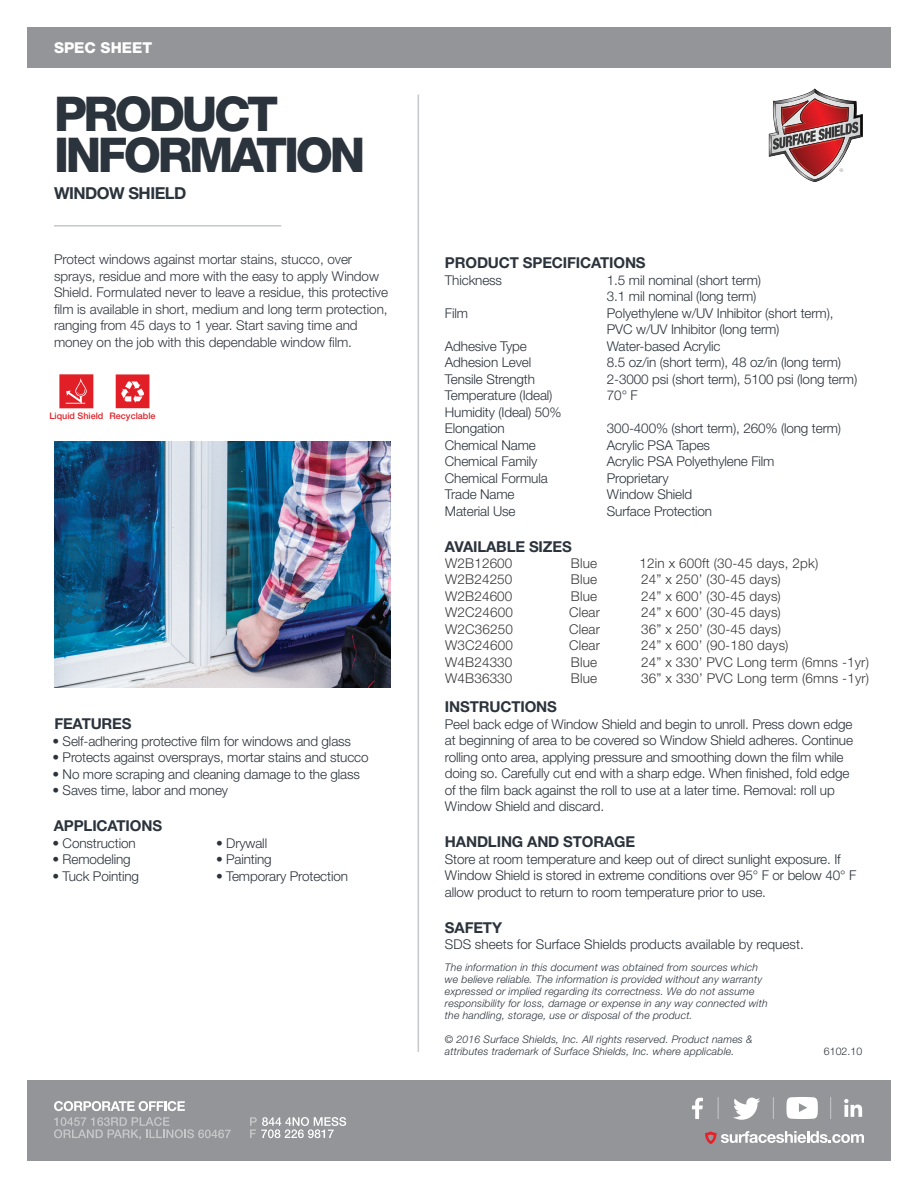
<style>
.page{position:relative;width:918px;height:1188px;background:#fff}
.page>*{position:absolute;margin:0;border:0;box-sizing:border-box;transform-origin:0 0}
.t1{font:800 48px/40.5px "Helvetica Neue";letter-spacing:-.07em;color:#2b333c}
.t2{font:700 16.5px "Helvetica Neue";letter-spacing:-.03em;color:#2b333c}
.t3{font:700 15px "Helvetica Neue";letter-spacing:-.01em;color:#2b333c}
.t4{font:800 15px "Helvetica Neue";color:#fff}
.t5{font:300 13.5px/16.5px "Helvetica Neue";letter-spacing:-.01em;color:#2b333c}
.t6{font:300 13.5px/16.5px "Helvetica Neue";letter-spacing:-.005em;color:#31363f}
.t7{font:300 13.5px/16.5px "Helvetica Neue";letter-spacing:.01em;color:#383839}
.t8{font:italic 300 10.5px/12px "Helvetica Neue";letter-spacing:.015em;color:#2b333c}
.t9{font:300 10.5px "Helvetica Neue";letter-spacing:.01em;color:#2b333c}
.t10{font:500 9px "Helvetica Neue";color:#e21f26}
</style>
<div class="page">
<div style="left:27px;top:27px;width:864px;height:41px;background:#939598"></div>
<div style="left:27px;top:1080px;width:864px;height:81px;background:#939598"></div>
<hr style="left:54px;top:225px;width:227px;height:1px;background:#c7c8ca">
<svg style="left:769px;top:88px;width:94px;height:94px"></svg>
<svg style="left:705px;top:1131px;width:159px;height:13px"></svg>
<svg style="left:692px;top:1098px;width:11px;height:21px"></svg>
<svg style="left:844px;top:1099px;width:18px;height:18px"></svg>
<svg style="left:786px;top:1097px;width:32px;height:22px"></svg>
<svg style="left:733px;top:1098px;width:27px;height:22px"></svg>
<svg style="left:718px;top:1097px;width:1px;height:22px"></svg>
<svg style="left:773px;top:1097px;width:1px;height:22px"></svg>
<svg style="left:830px;top:1097px;width:1px;height:22px"></svg>
<svg style="left:54px;top:1101px;width:131px;height:10px"></svg>
<svg style="left:54px;top:1117px;width:177px;height:23px"></svg>
<svg style="left:250px;top:1117px;width:96px;height:21px"></svg>
<hr style="left:418px;top:94px;width:1px;height:958px;background:#c7c8ca">
<svg style="left:116px;top:374px;width:33px;height:34px"></svg>
<svg style="left:59px;top:374px;width:34px;height:34px"></svg>
<img style="left:54px;top:442px;width:337px;height:246px">
<p class="t4" style="left:54px;top:39px;width:100px">SPEC SHEET</p>
<h1 class="t1" style="left:54px;top:94px;width:313px">PRODUCT<br>INFORMATION</h1>
<p class="t2" style="left:54px;top:183px;width:134px">WINDOW SHIELD</p>
<p class="t6" style="left:54px;top:251px;width:336px">Protect windows against mortar stains, stucco, over sprays, residue and more with the easy to apply Window Shield. Formulated never to leave a residue, this protective film is available in short, medium and long term protection, ranging from 45 days to 1 year. Start saving time and money on the job with this dependable window film.</p>
<p class="t3" style="left:445px;top:254px;width:202px">PRODUCT SPECIFICATIONS</p>
<p class="t5" style="left:445px;top:271px;width:59px">Thickness</p>
<p class="t5" style="left:607px;top:271px;width:156px">1.5 mil nominal (short term)<br>3.1 mil nominal (long term)</p>
<p class="t5" style="left:445px;top:304px;width:25px">Film</p>
<p class="t5" style="left:607px;top:304px;width:228px">Polyethylene w/UV Inhibitor (short term),<br>PVC w/UV Inhibitor (long term)</p>
<p class="t5" style="left:445px;top:337px;width:83px">Adhesive Type</p>
<p class="t5" style="left:607px;top:337px;width:115px">Water-based Acrylic</p>
<p class="t5" style="left:445px;top:354px;width:88px">Adhesion Level</p>
<p class="t5" style="left:607px;top:354px;width:236px">8.5 oz/in (short term), 48 oz/in (long term)</p>
<p class="t5" style="left:445px;top:370px;width:92px">Tensile Strength</p>
<p class="t5" style="left:607px;top:370px;width:252px">2-3000 psi (short term), 5100 psi (long term)</p>
<p class="t5" style="left:445px;top:387px;width:109px">Temperature (Ideal)</p>
<p class="t5" style="left:607px;top:387px;width:32px">70° F</p>
<p class="t5" style="left:445px;top:403px;width:118px">Humidity (Ideal) 50%<br>Elongation</p>
<p class="t10" style="left:49px;top:410px;width:108px">Liquid Shield Recyclable</p>
<p class="t5" style="left:607px;top:420px;width:236px">300-400% (short term), 260% (long term)</p>
<p class="t5" style="left:445px;top:436px;width:92px">Chemical Name</p>
<p class="t5" style="left:607px;top:436px;width:105px">Acrylic PSA Tapes</p>
<p class="t5" style="left:445px;top:453px;width:94px">Chemical Family</p>
<p class="t5" style="left:607px;top:453px;width:169px">Acrylic PSA Polyethylene Film</p>
<p class="t5" style="left:445px;top:469px;width:104px">Chemical Formula</p>
<p class="t5" style="left:607px;top:469px;width:63px">Proprietary</p>
<p class="t5" style="left:445px;top:486px;width:71px">Trade Name</p>
<p class="t5" style="left:607px;top:486px;width:87px">Window Shield</p>
<p class="t5" style="left:445px;top:502px;width:72px">Material Use</p>
<p class="t5" style="left:607px;top:502px;width:107px">Surface Protection</p>
<p class="t3" style="left:445px;top:537px;width:128px">AVAILABLE SIZES</p>
<p class="t3" style="left:54px;top:714px;width:79px">FEATURES</p>
<p class="t5" style="left:52px;top:732px;width:300px">• Self-adhering protective film for windows and glass</p>
<p class="t5" style="left:52px;top:749px;width:318px">• Protects against oversprays, mortar stains and stucco</p>
<p class="t5" style="left:52px;top:765px;width:309px">• No more scraping and cleaning damage to the glass</p>
<p class="t5" style="left:52px;top:782px;width:177px">• Saves time, labor and money</p>
<p class="t3" style="left:54px;top:816px;width:110px">APPLICATIONS</p>
<p class="t5" style="left:52px;top:834px;width:85px">• Construction</p>
<p class="t5" style="left:216px;top:834px;width:53px">• Drywall</p>
<p class="t5" style="left:52px;top:851px;width:80px">• Remodeling</p>
<p class="t5" style="left:216px;top:851px;width:57px">• Painting</p>
<p class="t5" style="left:52px;top:867px;width:88px">• Tuck Pointing</p>
<p class="t5" style="left:216px;top:867px;width:133px">• Temporary Protection</p>
<p class="t7" style="left:445px;top:555px;width:69px;text-align:justify">W2B12600<br>W2B24250<br>W2B24600<br>W2C24600<br>W2C36250<br>W3C24600<br>W4B24330<br>W4B36330</p>
<p class="t7" style="left:569px;top:555px;width:32px">Blue<br>Blue<br>Blue<br>Clear<br>Clear<br>Clear<br>Blue<br>Blue</p>
<p class="t7" style="left:640px;top:555px;width:231px">12in x 600ft (30-45 days, 2pk)<br>24” x 250’ (30-45 days)<br>24” x 600’ (30-45 days)<br>24” x 600’ (30-45 days)<br>36” x 250’ (30-45 days)<br>24” x 600’ (90-180 days)<br>24” x 330’ PVC Long term (6mns -1yr)<br>36” x 330’ PVC Long term (6mns -1yr)</p>
<p class="t3" style="left:445px;top:698px;width:113px">INSTRUCTIONS</p>
<p class="t5" style="left:445px;top:715px;width:410px">Peel back edge of Window Shield and begin to unroll. Press down edge at beginning of area to be covered so Window Shield adheres. Continue rolling onto area, applying pressure and smoothing down the film while doing so. Carefully cut end with a sharp edge. When finished, fold edge of the film back against the roll to use at a later time. Removal: roll up Window Shield and discard.</p>
<p class="t3" style="left:445px;top:833px;width:192px">HANDLING AND STORAGE</p>
<p class="t5" style="left:445px;top:850px;width:413px">Store at room temperature and keep out of direct sunlight exposure. If<br>Window Shield is stored in extreme conditions over 95° F or below 40° F allow product to return to room temperature prior to use.</p>
<p class="t3" style="left:445px;top:918px;width:59px">SAFETY</p>
<p class="t5" style="left:445px;top:936px;width:360px">SDS sheets for Surface Shields products available by request.</p>
<p class="t8" style="left:445px;top:961px;width:324px">The information in this document was obtained from sources which we believe reliable. The information is provided without any warranty expressed or implied regarding its correctness. We do not assume responsibility for loss, damage or expense in any way connected with the handling, storage, use or disposal of the product.</p>
<p class="t8" style="left:445px;top:1033px;width:309px">© 2016 Surface Shields, Inc. All rights reserved. Product names &amp; attributes trademark of Surface Shields, Inc. where applicable.</p>
<p class="t9" style="left:824px;top:1045px;width:40px">6102.10</p>
</div>
